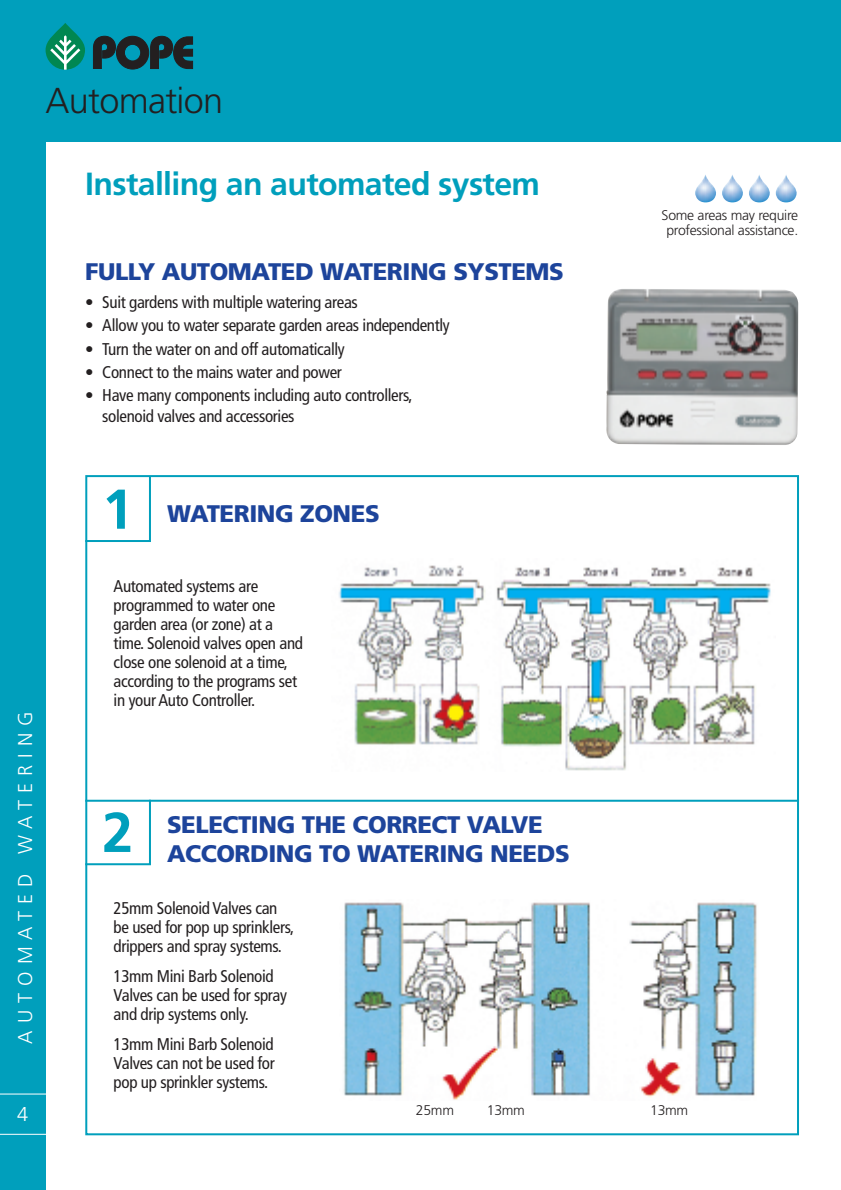
<style>
.page{position:relative;width:841px;height:1190px;background:#fff}
.page>*{position:absolute;margin:0;border:0;box-sizing:border-box;transform-origin:0 0}
.t1{font:700 56px "Frutiger";color:#009fbc}
.t2{font:300 36px "Frutiger";letter-spacing:-.02em;color:#231f20}
.t3{font:300 32.6px "Frutiger";color:#231f20}
.t4{font:700 32px "Frutiger";letter-spacing:-.02em;color:#009fbc}
.t5{font:900 24px "Frutiger";letter-spacing:-.02em;color:#1d449b}
.t6{font:300 20px "Frutiger";letter-spacing:.35em;color:#fff}
.t7{font:condensed 17px/19px "Frutiger";letter-spacing:-.02em;color:#231f20}
.t8{font:300 14px/14.8px "Frutiger";letter-spacing:-.02em;color:#231f20;text-align:center}
</style>
<div class="page">
<div style="left:0;top:0;width:839px;height:142px;background:#009fbc"></div>
<div style="left:0;top:0;width:46px;height:1190px;background:#009fbc"></div>
<svg style="left:93px;top:36px;width:100px;height:34px"></svg>
<svg style="left:46px;top:23px;width:39px;height:47px"></svg>
<hr style="left:0;top:1134px;width:63px;height:1px;background:#fff">
<hr style="left:0;top:1093px;width:63px;height:1px;background:#fff">
<hr style="left:839px;top:0;width:1px;height:142px;background:#009fbc">
<img style="left:606px;top:289px;width:192px;height:156px">
<svg style="left:85px;top:475px;width:67px;height:68px"></svg>
<svg style="left:85px;top:798px;width:67px;height:68px"></svg>
<hr style="left:85px;top:800px;width:713px;height:2px;background:#009fbc">
<img style="left:695px;top:175px;width:21px;height:27px">
<img style="left:722px;top:175px;width:21px;height:27px">
<img style="left:749px;top:175px;width:20px;height:27px">
<img style="left:775px;top:175px;width:21px;height:27px">
<img style="left:338px;top:565px;width:433px;height:206px">
<img style="left:343px;top:902px;width:414px;height:198px">
<h3 class="t3" style="left:48px;top:72px;width:150px">DIY GUIDE</h3>
<h2 class="t2" style="left:46px;top:81px;width:179px">Automation</h2>
<h3 class="t4" style="left:85px;top:165px;width:456px">Installing an automated system</h3>
<h3 class="t5" style="left:85px;top:257px;width:28px">FULLY</h3>
<h3 class="t5" style="left:162px;top:257px;width:18px">AUTOMATED</h3>
<h3 class="t5" style="left:320px;top:257px;width:17px">WATERING</h3>
<h3 class="t5" style="left:453px;top:257px;width:17px">SYSTEMS</h3>
<p class="t7" style="left:85px;top:293px;width:274px">• Suit gardens with multiple watering areas</p>
<p class="t7" style="left:85px;top:316px;width:366px">• Allow you to water separate garden areas independently</p>
<p class="t7" style="left:85px;top:339px;width:261px">• Turn the water on and off automatically</p>
<p class="t7" style="left:85px;top:363px;width:258px">• Connect to the mains water and power</p>
<p class="t7" style="left:102px;top:385px;width:312px;line-height:20.4px;text-indent:-17px">• Have many components including auto controllers, solenoid valves and accessories</p>
<p class="t8" style="left:661px;top:207px;width:138px">Some areas may require professional assistance.</p>
<p class="t6" style="left:14px;top:1043px;width:334px;rotate:-90deg">AUTOMATED WATERING</p>
<p class="t6" style="left:17px;top:1103px;width:13px">4</p>
<h1 class="t1" style="left:102px;top:476px;width:33px">1</h1>
<h3 class="t5" style="left:167px;top:499px;width:17px">WATERING</h3>
<h3 class="t5" style="left:300px;top:499px;width:31px">ZONES</h3>
<p class="t7" style="left:114px;top:577px;width:191px">Automated systems are programmed to water one garden area (or zone) at a time. Solenoid valves open and close one solenoid at a time, according to the programs set in your Auto Controller.</p>
<h1 class="t1" style="left:102px;top:799px;width:33px">2</h1>
<h3 class="t5" style="left:167px;top:810px;width:377px">SELECTING THE CORRECT VALVE</h3>
<h3 class="t5" style="left:167px;top:839px;width:404px">ACCORDING TO WATERING NEEDS</h3>
<p class="t7" style="left:114px;top:898px;width:182px">25mm Solenoid Valves can be used for pop up sprinklers, drippers and spray systems.</p>
<p class="t7" style="left:114px;top:967px;width:175px">13mm Mini Barb Solenoid<br>Valves can be used for spray and drip systems only.</p>
<p class="t7" style="left:114px;top:1035px;width:163px;text-align:justify">13mm Mini Barb Solenoid Valves can not be used for pop up sprinkler systems.</p>
<p class="t8" style="left:416px;top:1102px;width:40px">25mm</p>
<p class="t8" style="left:487px;top:1102px;width:40px">13mm</p>
<p class="t8" style="left:650px;top:1102px;width:40px">13mm</p>
</div>
